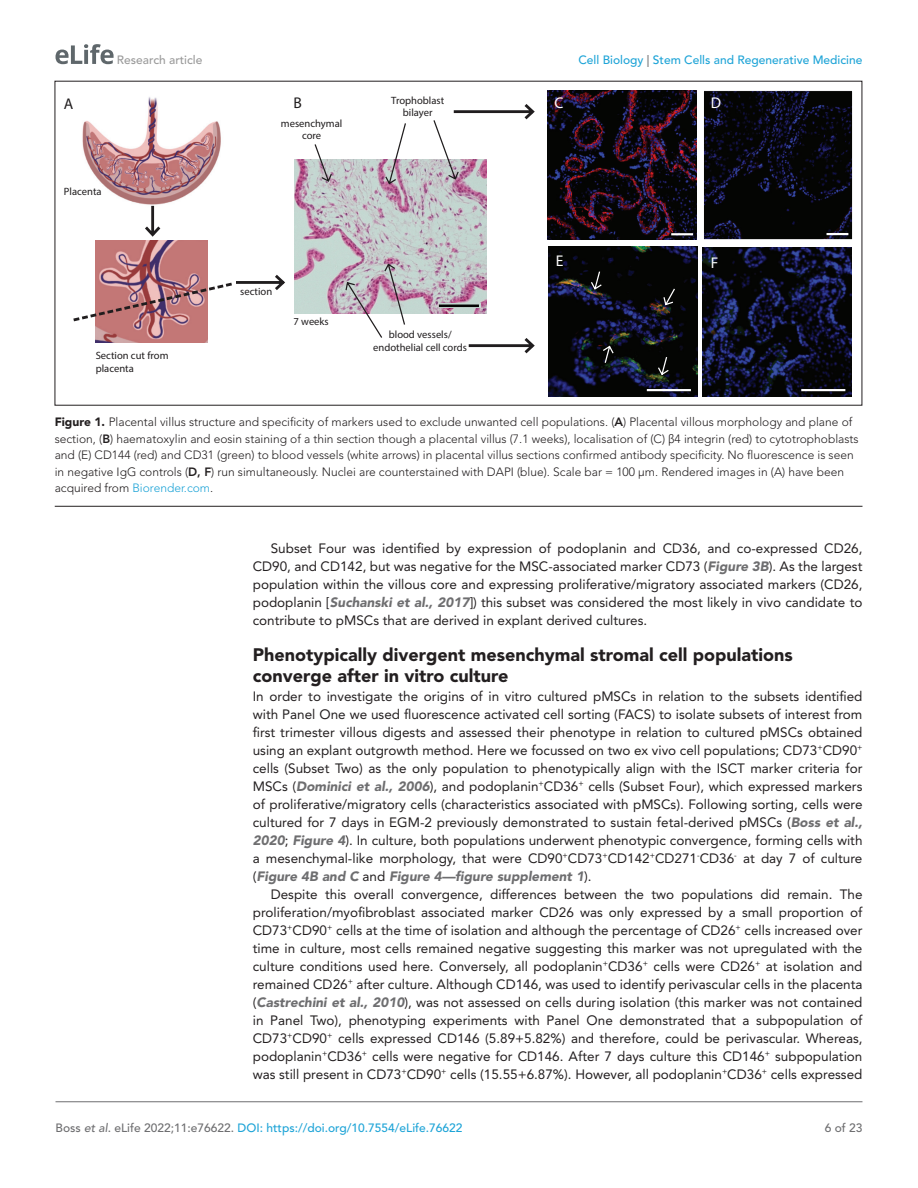
<style>
.page{position:relative;width:918px;height:1188px;background:#fff}
.page>*{position:absolute;margin:0;border:0;box-sizing:border-box;transform-origin:0 0}
.t1{font:900 18px/21px "Avenir LT Std";color:#231f20}
.t2{font:15.6px "Myriad Pro";color:#fff}
.t3{font:15.6px "Myriad Pro";color:#201d1e}
.t4{font:13.5px/18px "Avenir LT Std";color:#231f20;text-align:justify}
.t5{font:300 12px/16.5px "Avenir LT Std";color:#231f20}
.t6{font:500 12px "Avenir LT Std";color:#1ea4d7}
.t7{font:500 12px "Avenir LT Std";color:#9a9a9a}
.t8{font:500 12px "Avenir LT Std";color:#6e6e70}
.t9{font:10.65px/12.8px "Myriad Pro";color:#201d1e;text-align:center}
.s1{color:#6e6e70}
.s2{font-weight:900}
.s3{font-weight:800}
.s4{font-family:"Segoe UI"}
.s5{color:#1ea4d7}
.s6{font-weight:900;font-style:italic;color:#6e6e70}
.s7{font-style:italic;color:#6e6e70}
</style>
<div class="page">
<svg style="left:56px;top:44px;width:58px;height:20px"></svg>
<hr style="left:56px;top:1101px;width:806px;height:1px;background:#6e6e70">
<hr style="left:55px;top:506px;width:807px;height:1px;background:#231f20">
<img style="left:548px;top:247px;width:149px;height:149px">
<hr style="left:647px;top:389px;width:44px;height:2px;background:#fff">
<img style="left:702px;top:247px;width:149px;height:149px">
<img style="left:548px;top:90px;width:149px;height:149px">
<img style="left:705px;top:92px;width:146px;height:146px">
<div style="left:703px;top:90px;width:150px;height:150px;border:1px solid #fff"></div>
<hr style="left:827px;top:233px;width:21px;height:2px;background:#fff">
<hr style="left:671px;top:233px;width:22px;height:2px;background:#fff">
<img style="left:82px;top:97px;width:139px;height:106px">
<img style="left:96px;top:323px;width:111px;height:20px">
<svg style="left:73px;top:203px;width:212px;height:120px"></svg>
<img style="left:295px;top:160px;width:50px;height:154px">
<svg style="left:314px;top:144px;width:19px;height:39px"></svg>
<hr style="left:801px;top:389px;width:44px;height:2px;background:#fff">
<svg style="left:590px;top:270px;width:86px;height:106px;background:#10121b"></svg>
<svg style="left:345px;top:104px;width:190px;height:250px"></svg>
<p class="t7" style="left:117px;top:53px;width:87px">Research article</p>
<p class="t6" style="left:578px;top:53px;width:286px">Cell Biology <span class="s1">|</span> Stem Cells and Regenerative Medicine</p>
<p class="t9" style="left:391px;top:94px;width:55px">Trophoblast bilayer</p>
<p class="t3" style="left:64px;top:94px;width:11px">A</p>
<p class="t3" style="left:294px;top:94px;width:10px">B</p>
<p class="t2" style="left:555px;top:93px;width:11px">C</p>
<p class="t9" style="left:281px;top:117px;width:63px">mesenchymal core</p>
<p class="t9" style="left:64px;top:185px;width:39px">Placenta</p>
<p class="t9" style="left:96px;top:349px;width:74px;text-align:left">Section cut from placenta</p>
<p class="t9" style="left:240px;top:285px;width:34px">section</p>
<p class="t9" style="left:294px;top:315px;width:37px">7 weeks</p>
<p class="t9" style="left:373px;top:328px;width:95px">blood vessels/ endothelial cell cords</p>
<p class="t2" style="left:556px;top:251px;width:9px">E</p>
<p class="t2" style="left:711px;top:94px;width:12px">D</p>
<p class="t2" style="left:711px;top:253px;width:9px">F</p>
<p class="t5" style="left:55px;top:414px;width:806px"><span class="s2">Figure 1.</span> Placental villus structure and specificity of markers used to exclude unwanted cell populations. (<span class="s3">A</span>) Placental villous morphology and plane of section, (<span class="s3">B</span>) haematoxylin and eosin staining of a thin section though a placental villus (7.1 weeks), localisation of (C) <span class="s4">β</span>4 integrin (red) to cytotrophoblasts and (E) CD144 (red) and CD31 (green) to blood vessels (white arrows) in placental villus sections confirmed antibody specificity. No fluorescence is seen in negative IgG controls (<span class="s3">D, F</span>) run simultaneously. Nuclei are counterstained with DAPI (blue). Scale bar = 100 µm. Rendered images in (A) have been acquired from <span class="s5">Biorender.com</span>.</p>
<p class="t4" style="left:253px;top:539px;width:611px;text-indent:18px">Subset Four was identified by expression of podoplanin and CD36, and co-expressed CD26, CD90, and CD142, but was negative for the MSC-associated marker CD73 (<span class="s6">Figure 3B</span>). As the largest population within the villous core and expressing proliferative/migratory associated markers (CD26, podoplanin [<span class="s6">Suchanski et al., 2017</span>]) this subset was considered the most likely in vivo candidate to contribute to pMSCs that are derived in explant derived cultures.</p>
<h1 class="t1" style="left:253px;top:644px;width:542px">Phenotypically divergent mesenchymal stromal cell populations converge after in vitro culture</h1>
<p class="t4" style="left:253px;top:688px;width:611px">In order to investigate the origins of in vitro cultured pMSCs in relation to the subsets identified with Panel One we used fluorescence activated cell sorting (FACS) to isolate subsets of interest from first trimester villous digests and assessed their phenotype in relation to cultured pMSCs obtained using an explant outgrowth method. Here we focussed on two ex vivo cell populations; CD73<sup>+</sup>CD90<sup>+ </sup>cells (Subset Two) as the only population to phenotypically align with the ISCT marker criteria for MSCs (<span class="s6">Dominici et al., 2006</span>), and podoplanin<sup>+</sup>CD36<sup>+</sup> cells (Subset Four), which expressed markers of proliferative/migratory cells (characteristics associated with pMSCs). Following sorting, cells were cultured for 7 days in EGM-2 previously demonstrated to sustain fetal-derived pMSCs (<span class="s6">Boss et al., 2020</span>; <span class="s6">Figure 4</span>). In culture, both populations underwent phenotypic convergence, forming cells with a mesenchymal-like morphology, that were CD90<sup>+</sup>CD73<sup>+</sup>CD142<sup>+</sup>CD271<sup>-</sup>CD36<sup>-</sup> at day 7 of culture (<span class="s6">Figure 4B and C</span> and <span class="s6">Figure 4—figure supplement 1</span>).</p>
<p class="t4" style="left:253px;top:886px;width:611px;text-indent:18px">Despite this overall convergence, differences between the two populations did remain. The proliferation/myofibroblast associated marker CD26 was only expressed by a small proportion of CD73<sup>+</sup>CD90<sup>+</sup> cells at the time of isolation and although the percentage of CD26<sup>+</sup> cells increased over time in culture, most cells remained negative suggesting this marker was not upregulated with the culture conditions used here. Conversely, all podoplanin<sup>+</sup>CD36<sup>+</sup> cells were CD26<sup>+</sup> at isolation and remained CD26<sup>+</sup> after culture. Although CD146, was used to identify perivascular cells in the placenta (<span class="s6">Castrechini et al., 2010</span>), was not assessed on cells during isolation (this marker was not contained in Panel Two), phenotyping experiments with Panel One demonstrated that a subpopulation of CD73<sup>+</sup>CD90<sup>+</sup> cells expressed CD146 (5.89+5.82%) and therefore, could be perivascular. Whereas, podoplanin<sup>+</sup>CD36<sup>+</sup> cells were negative for CD146. After 7 days culture this CD146<sup>+</sup> subpopulation was still present in CD73<sup>+</sup>CD90<sup>+</sup> cells (15.55+6.87%). However, all podoplanin<sup>+</sup>CD36<sup>+</sup> cells expressed</p>
<p class="t6" style="left:56px;top:1121px;width:409px"><span class="s1">Boss</span> <span class="s7">et al</span><span class="s1">. eLife 2022;11:e76622.</span> DOI: https://doi.org/10.7554/eLife.76622</p>
<p class="t8" style="left:825px;top:1121px;width:39px">6 of 23</p>
</div>
